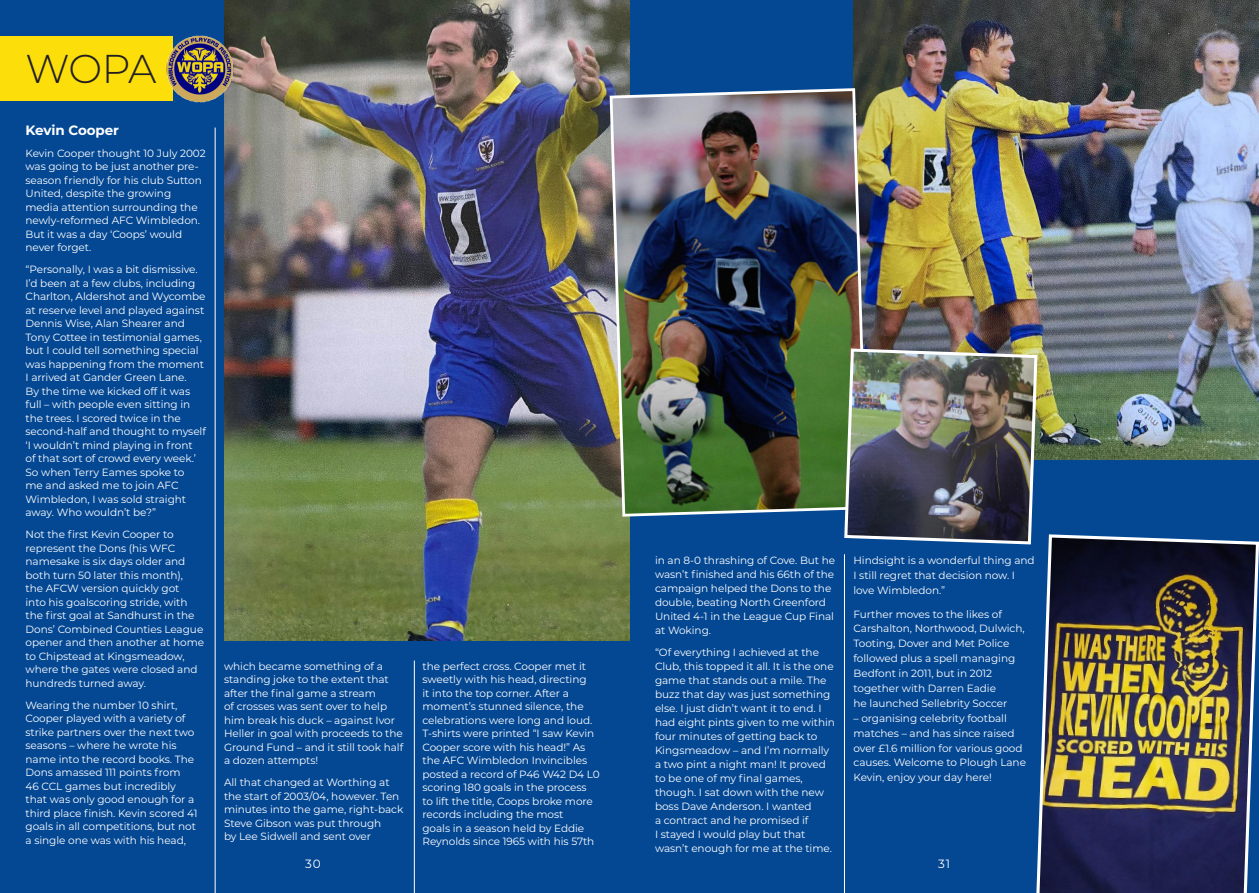
<style>
.page{position:relative;width:1259px;height:893px;background:#044894}
.page>*{position:absolute;margin:0;border:0;box-sizing:border-box;transform-origin:0 0}
.t1{font:300 40.2px "Montserrat";color:#231f20}
.Body_Copy{font:700 13.5px "Montserrat";letter-spacing:-.005em;color:#fff}
.t2{font:12px "Montserrat";color:#fff}
.Body_Copy-2{font:10.5px/13.5px "Montserrat";letter-spacing:-.005em;color:#fff}
</style>
<div class="page">
<img style="left:224px;top:0;width:405px;height:640px">
<div style="left:0;top:37px;width:172px;height:64px;background:#fcdf0a"></div>
<hr style="left:215px;top:128px;width:1px;height:765px;background:#fff">
<hr style="left:414px;top:660px;width:1px;height:233px;background:#fff">
<img style="left:164px;top:34px;width:72px;height:72px">
<hr style="left:844px;top:554px;width:1px;height:339px;background:#fff">
<img style="left:854px;top:0;width:405px;height:459px">
<img style="left:608px;top:87px;width:261px;height:431px">
<img style="left:1036px;top:534px;width:223px;height:359px">
<img style="left:842px;top:347px;width:197px;height:199px">
<p class="t1" style="left:26px;top:42px;width:133px">WOPA</p>
<p class="Body_Copy" style="left:26px;top:120px;width:95px">Kevin Cooper</p>
<p class="Body_Copy-2" style="left:26px;top:146px;width:182px">Kevin Cooper thought 10 July 2002 was going to be just another pre&shy;season friendly for his club Sutton<br>United, despite the growing media attention surrounding the newly-reformed AFC Wimbledon.<br>But it was a day ‘Coops’ would never forget.</p>
<p class="Body_Copy-2" style="left:26px;top:262px;width:182px">“Personally, I was a bit dismissive.<br>I’d been at a few clubs, including<br>Charlton, Aldershot and Wycombe at reserve level and played against<br>Dennis Wise, Alan Shearer and<br>Tony Cottee in testimonial games, but I could tell something special was happening from the moment<br>I arrived at Gander Green Lane.<br>By the time we kicked off it was full – with people even sitting in the trees. I scored twice in the second-half and thought to myself ‘I wouldn’t mind playing in front<br>of that sort of crowd every week.’<br>So when Terry Eames spoke to<br>me and asked me to join AFC<br>Wimbledon, I was sold straight away. Who wouldn’t be?”</p>
<p class="Body_Copy-2" style="left:26px;top:527px;width:180px">Not the first Kevin Cooper to represent the Dons (his WFC namesake is six days older and both turn 50 later this month),<br>the AFCW version quickly got<br>into his goalscoring stride, with the first goal at Sandhurst in the<br>Dons’ Combined Counties League opener and then another at home to Chipstead at Kingsmeadow, where the gates were closed and hundreds turned away.</p>
<p class="Body_Copy-2" style="left:26px;top:698px;width:173px">Wearing the number 10 shirt,<br>Cooper played with a variety of strike partners over the next two seasons – where he wrote his name into the record books. The<br>Dons amassed 111 points from<br>46 CCL games but incredibly that was only good enough for a third place finish. Kevin scored 41 goals in all competitions, but not a single one was with his head,</p>
<p class="Body_Copy-2" style="left:224px;top:659px;width:181px">which became something of a standing joke to the extent that after the final game a stream<br>of crosses was sent over to help him break his duck – against Ivor<br>Heller in goal with proceeds to the<br>Ground Fund – and it still took half a dozen attempts!</p>
<p class="Body_Copy-2" style="left:224px;top:775px;width:181px">All that changed at Worthing at the start of 2003/04, however. Ten minutes into the game, right-back<br>Steve Gibson was put through<br>by Lee Sidwell and sent over</p>
<p class="t2" style="left:305px;top:856px;width:17px">30</p>
<p class="Body_Copy-2" style="left:422px;top:659px;width:179px">the perfect cross. Cooper met it sweetly with his head, directing<br>it into the top corner. After a moment’s stunned silence, the celebrations were long and loud.<br>T-shirts were printed “I saw Kevin<br>Cooper score with his head!” As the AFC Wimbledon Invincibles posted a record of P46 W42 D4 L0 scoring 180 goals in the process to lift the title, Coops broke more records including the most<br>goals in a season held by Eddie<br>Reynolds since 1965 with his 57th</p>
<p class="Body_Copy-2" style="left:655px;top:553px;width:182px;line-height:14px">in an 8-0 thrashing of Cove. But he wasn’t finished and his 66th of the campaign helped the Dons to the double, beating North Greenford<br>United 4-1 in the League Cup Final at Woking.</p>
<p class="Body_Copy-2" style="left:655px;top:645px;width:181px;line-height:14px">“Of everything I achieved at the<br>Club, this topped it all. It is the one game that stands out a mile. The buzz that day was just something else. I just didn’t want it to end. I had eight pints given to me within four minutes of getting back to<br>Kingsmeadow – and I’m normally a two pint a night man! It proved to be one of my final games, though. I sat down with the new boss Dave Anderson. I wanted<br>a contract and he promised if<br>I stayed I would play but that wasn’t enough for me at the time.</p>
<p class="Body_Copy-2" style="left:853px;top:553px;width:183px;line-height:14.9px">Hindsight is a wonderful thing and<br>I still regret that decision now. I love Wimbledon.”</p>
<p class="Body_Copy-2" style="left:853px;top:606px;width:173px;line-height:14.9px">Further moves to the likes of<br>Carshalton, Northwood, Dulwich,<br>Tooting, Dover and Met Police followed plus a spell managing<br>Bedfont in 2011, but in 2012 together with Darren Eadie<br>he launched Sellebrity Soccer</p>
<p class="Body_Copy-2" style="left:853px;top:710px;width:174px;line-height:14.9px">– organising celebrity football matches – and has since raised over £1.6 million for various good causes. Welcome to Plough Lane<br>Kevin, enjoy your day here!</p>
<p class="t2" style="left:938px;top:856px;width:13px">31</p>
</div>
